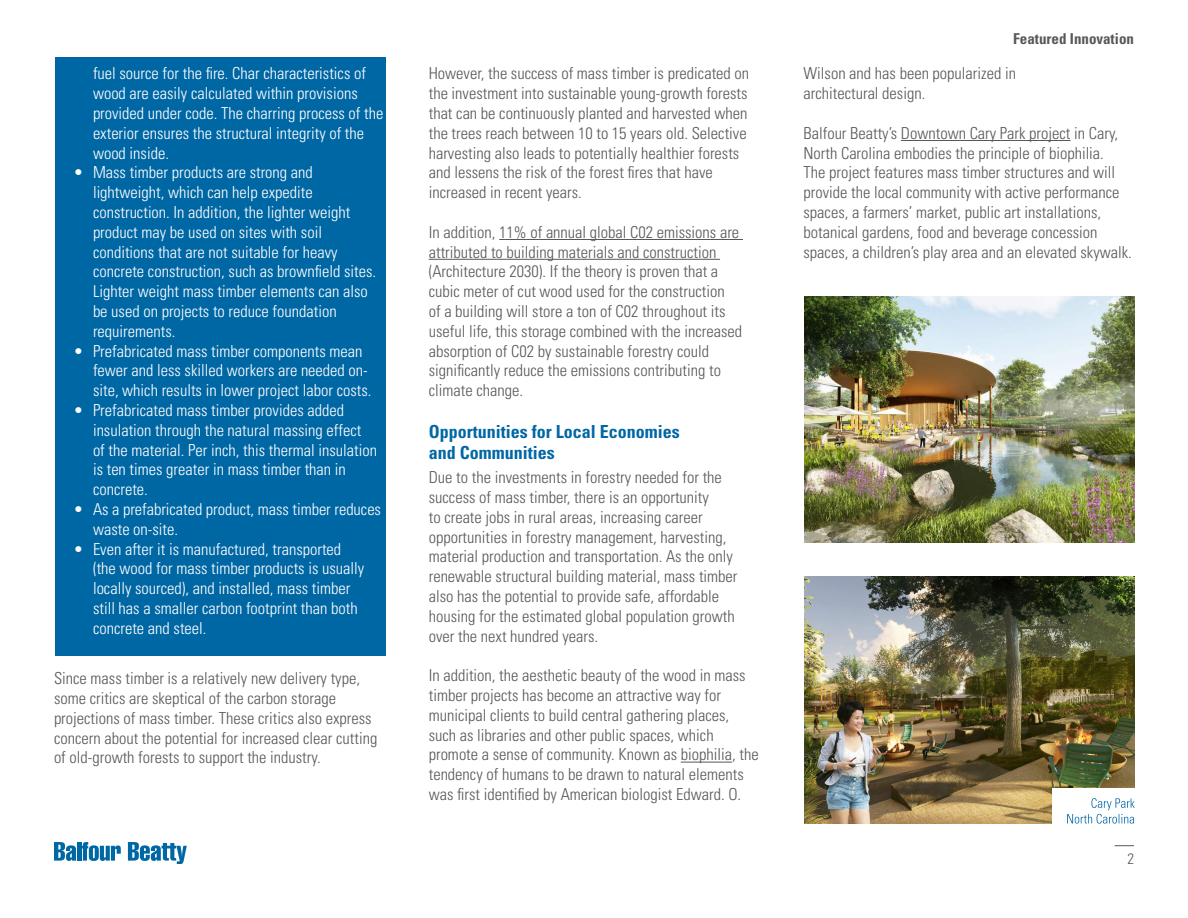
<style>
.page{position:relative;width:1188px;height:918px;background:#fff}
.page>*{position:absolute;margin:0;border:0;box-sizing:border-box;transform-origin:0 0}
.t1{font:700 condensed 18px/21.6px "Univers LT Std";color:#0067a5}
.t2{font:300 condensed 16.5px/19.8px "Univers LT Std";color:#57585a}
.t3{font:300 condensed 16.5px/19.8px "Univers LT Std";color:#fff}
.t4{font:700 condensed 15px "Univers LT Std";color:#57585a}
.t5{font:300 condensed 15px "Univers LT Std";color:#57585a}
</style>
<div class="page">
<svg style="left:128px;top:842px;width:59px;height:22px"></svg>
<svg style="left:82px;top:842px;width:39px;height:19px"></svg>
<hr style="left:77px;top:842px;width:4px;height:19px;background:#0067a5">
<svg style="left:54px;top:842px;width:22px;height:19px"></svg>
<svg style="left:1115px;top:845px;width:19px;height:1px"></svg>
<div style="left:55px;top:57px;width:331px;height:599px;background:#0067a5"></div>
<hr style="left:499px;top:239px;width:244px;height:1px;background:#57585a">
<hr style="left:429px;top:259px;width:291px;height:1px;background:#57585a">
<hr style="left:681px;top:762px;width:51px;height:1px;background:#57585a">
<hr style="left:901px;top:140px;width:170px;height:1px;background:#57585a">
<img style="left:804px;top:297px;width:331px;height:246px">
<img style="left:804px;top:577px;width:331px;height:247px">
<div style="left:1053px;top:788px;width:89px;height:39px;background:#fff"></div>
<svg style="left:1067px;top:798px;width:68px;height:26px"></svg>
<p class="t3" style="left:93px;top:64px;width:292px">fuel source for the fire. Char characteristics of wood are easily calculated within provisions provided under code. The charring process of the exterior ensures the structural integrity of the wood inside.</p>
<p class="t3" style="left:93px;top:163px;width:259px;text-indent:-20px">• Mass timber products are strong and lightweight, which can help expedite construction. In addition, the lighter weight</p>
<p class="t3" style="left:93px;top:222px;width:285px">product may be used on sites with soil conditions that are not suitable for heavy concrete construction, such as brownfield sites.<br>Lighter weight mass timber elements can also be used on projects to reduce foundation requirements.</p>
<p class="t3" style="left:93px;top:341px;width:280px;text-indent:-20px">• Prefabricated mass timber components mean fewer and less skilled workers are needed on&shy;site, which results in lower project labor costs.</p>
<p class="t3" style="left:93px;top:400px;width:286px;text-indent:-20px">• Prefabricated mass timber provides added insulation through the natural massing effect of the material. Per inch, this thermal insulation is ten times greater in mass timber than in concrete.</p>
<p class="t3" style="left:93px;top:499px;width:290px;text-indent:-20px">• As a prefabricated product, mass timber reduces waste on-site.</p>
<p class="t3" style="left:74px;top:539px;width:269px">• Even after it is manufactured, transported</p>
<p class="t3" style="left:93px;top:559px;width:273px">(the wood for mass timber products is usually locally sourced), and installed, mass timber still has a smaller carbon footprint than both concrete and steel.</p>
<p class="t2" style="left:54px;top:669px;width:325px">Since mass timber is a relatively new delivery type, some critics are skeptical of the carbon storage projections of mass timber. These critics also express concern about the potential for increased clear cutting of old-growth forests to support the industry.</p>
<p class="t2" style="left:429px;top:64px;width:322px">However, the success of mass timber is predicated on the investment into sustainable young-growth forests that can be continuously planted and harvested when the trees reach between 10 to 15 years old. Selective harvesting also leads to potentially healthier forests and lessens the risk of the forest fires that have increased in recent years.</p>
<p class="t2" style="left:429px;top:222px;width:315px">In addition, 11% of annual global C02 emissions are attributed to building materials and construction (Architecture 2030). If the theory is proven that a cubic meter of cut wood used for the construction<br>of a building will store a ton of C02 throughout its useful life, this storage combined with the increased absorption of C02 by sustainable forestry could significantly reduce the emissions contributing to climate change.</p>
<p class="t1" style="left:429px;top:420px;width:252px">Opportunities for Local Economies and Communities</p>
<p class="t2" style="left:429px;top:468px;width:310px">Due to the investments in forestry needed for the success of mass timber, there is an opportunity<br>to create jobs in rural areas, increasing career opportunities in forestry management, harvesting, material production and transportation. As the only renewable structural building material, mass timber also has the potential to provide safe, affordable housing for the estimated global population growth over the next hundred years.</p>
<p class="t2" style="left:429px;top:666px;width:331px">In addition, the aesthetic beauty of the wood in mass timber projects has become an attractive way for municipal clients to build central gathering places, such as libraries and other public spaces, which promote a sense of community. Known as biophilia, the tendency of humans to be drawn to natural elements was first identified by American biologist Edward. O.</p>
<p class="t4" style="left:1013px;top:30px;width:122px">Featured Innovation</p>
<p class="t2" style="left:804px;top:64px;width:214px">Wilson and has been popularized in architectural design.</p>
<p class="t2" style="left:804px;top:123px;width:330px">Balfour Beatty’s Downtown Cary Park project in Cary, North Carolina embodies the principle of biophilia.<br>The project features mass timber structures and will provide the local community with active performance spaces, a farmers’ market, public art installations, botanical gardens, food and beverage concession spaces, a children’s play area and an elevated skywalk.</p>
<p class="t5" style="left:1127px;top:850px;width:8px">2</p>
</div>
